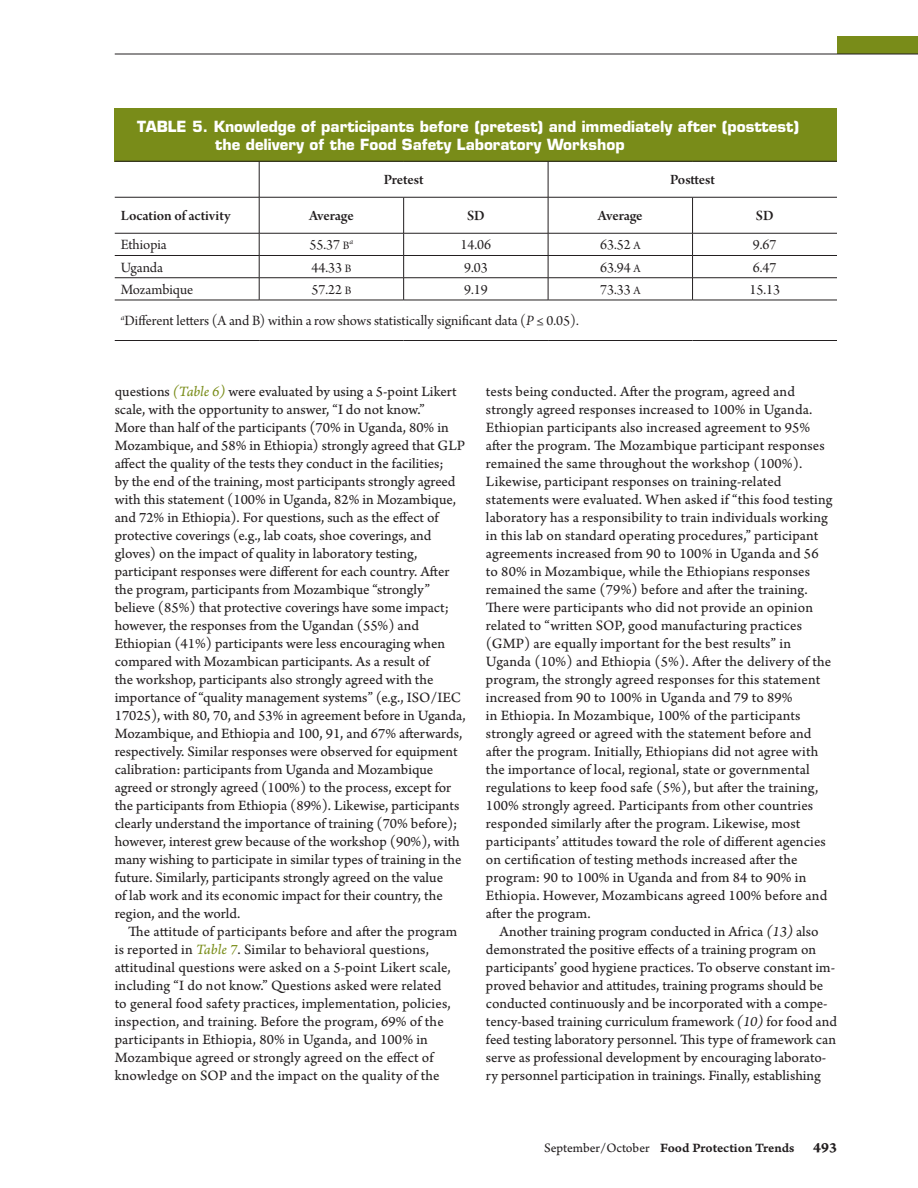
<style>
.page{position:relative;width:918px;height:1188px;background:#fff}
.page>*{position:absolute;margin:0;border:0;box-sizing:border-box;transform-origin:0 0}
.Body_Copy{font:15px/18px "Arno Pro Sm Text";color:#231f20}
.Table_Info{font:15px "Arno Pro Subhead";color:#231f20}
.Table_Title{font:700 15px/18px "Eurostile";color:#fff}
.Table_Info-2{font:15px "Arno Pro Smbd Subhead";letter-spacing:-.005em;color:#231f20}
.t1{font:13.5px "Arno Pro Smbd Caption";letter-spacing:-.005em;color:#231f20}
.s1{font-size:12px}
.s2{font-family:"Arno Pro Italic Subhead"}
.s3{font-family:"Arno Pro Italic Sm Text";color:#798c19}
.s4{font-family:"Arno Pro Italic Sm Text"}
.s5{font-family:"Arno Pro Sm Text"}
.s6{font-family:"Arno Pro Bold Caption";font-size:15px}
</style>
<div class="page">
<div style="left:115px;top:108px;width:722px;height:53px;background:#798c19"></div>
<hr style="left:115px;top:161px;width:144px;height:1px;background:#231f20">
<hr style="left:259px;top:161px;width:145px;height:1px;background:#231f20">
<hr style="left:259px;top:161px;width:1px;height:36px;background:#231f20">
<hr style="left:404px;top:161px;width:144px;height:1px;background:#231f20">
<hr style="left:548px;top:161px;width:145px;height:1px;background:#231f20">
<hr style="left:548px;top:161px;width:1px;height:36px;background:#231f20">
<hr style="left:693px;top:161px;width:144px;height:1px;background:#231f20">
<hr style="left:115px;top:197px;width:144px;height:1px;background:#231f20">
<hr style="left:259px;top:197px;width:145px;height:1px;background:#231f20">
<hr style="left:259px;top:197px;width:1px;height:36px;background:#231f20">
<hr style="left:404px;top:197px;width:144px;height:1px;background:#231f20">
<hr style="left:403px;top:197px;width:1px;height:36px;background:#231f20">
<hr style="left:548px;top:197px;width:145px;height:1px;background:#231f20">
<hr style="left:548px;top:197px;width:1px;height:36px;background:#231f20">
<hr style="left:693px;top:197px;width:144px;height:1px;background:#231f20">
<hr style="left:692px;top:197px;width:1px;height:36px;background:#231f20">
<hr style="left:115px;top:233px;width:144px;height:1px;background:#231f20">
<hr style="left:259px;top:233px;width:145px;height:1px;background:#231f20">
<hr style="left:404px;top:233px;width:144px;height:1px;background:#231f20">
<hr style="left:548px;top:233px;width:145px;height:1px;background:#231f20">
<hr style="left:693px;top:233px;width:144px;height:1px;background:#231f20">
<hr style="left:115px;top:255px;width:144px;height:1px;background:#231f20">
<hr style="left:259px;top:255px;width:145px;height:1px;background:#231f20">
<hr style="left:404px;top:255px;width:144px;height:1px;background:#231f20">
<hr style="left:548px;top:255px;width:145px;height:1px;background:#231f20">
<hr style="left:693px;top:255px;width:144px;height:1px;background:#231f20">
<hr style="left:115px;top:277px;width:144px;height:1px;background:#231f20">
<hr style="left:259px;top:277px;width:145px;height:1px;background:#231f20">
<svg style="left:259px;top:233px;width:1px;height:67px"></svg>
<hr style="left:404px;top:277px;width:144px;height:1px;background:#231f20">
<svg style="left:403px;top:233px;width:1px;height:67px"></svg>
<hr style="left:548px;top:277px;width:145px;height:1px;background:#231f20">
<svg style="left:548px;top:233px;width:1px;height:67px"></svg>
<hr style="left:693px;top:277px;width:144px;height:1px;background:#231f20">
<svg style="left:692px;top:233px;width:1px;height:67px"></svg>
<hr style="left:115px;top:300px;width:144px;height:1px;background:#231f20">
<hr style="left:259px;top:300px;width:145px;height:1px;background:#231f20">
<hr style="left:404px;top:300px;width:144px;height:1px;background:#231f20">
<hr style="left:548px;top:300px;width:145px;height:1px;background:#231f20">
<hr style="left:693px;top:300px;width:144px;height:1px;background:#231f20">
<hr style="left:115px;top:340px;width:144px;height:1px;background:#231f20">
<hr style="left:259px;top:340px;width:145px;height:1px;background:#231f20">
<hr style="left:404px;top:340px;width:144px;height:1px;background:#231f20">
<hr style="left:548px;top:340px;width:145px;height:1px;background:#231f20">
<hr style="left:693px;top:340px;width:144px;height:1px;background:#231f20">
<div style="left:837px;top:36px;width:81px;height:18px;background:#798c19"></div>
<hr style="left:115px;top:54px;width:803px;height:1px;background:#231f20">
<p class="Table_Title" style="left:215px;top:117px;width:585px;text-indent:-78px">TABLE 5. Knowledge of participants before (pretest) and immediately after (posttest) the delivery of the Food Safety Laboratory Workshop</p>
<p class="Table_Info-2" style="left:384px;top:171px;width:41px">Pretest</p>
<p class="Table_Info-2" style="left:670px;top:171px;width:46px">Posttest</p>
<p class="Table_Info-2" style="left:121px;top:207px;width:111px">Location of activity</p>
<p class="Table_Info-2" style="left:309px;top:207px;width:46px">Average</p>
<p class="Table_Info-2" style="left:467px;top:207px;width:19px">SD</p>
<p class="Table_Info-2" style="left:598px;top:207px;width:46px">Average</p>
<p class="Table_Info-2" style="left:756px;top:207px;width:19px">SD</p>
<p class="Table_Info" style="left:121px;top:237px;width:48px">Ethiopia</p>
<p class="Table_Info" style="left:310px;top:237px;width:45px">55.37 <span class="s1">B</span><sup>a</sup></p>
<p class="Table_Info" style="left:461px;top:237px;width:32px">14.06</p>
<p class="Table_Info" style="left:600px;top:237px;width:42px">63.52 <span class="s1">A</span></p>
<p class="Table_Info" style="left:753px;top:237px;width:25px">9.67</p>
<p class="Table_Info" style="left:121px;top:259px;width:44px">Uganda</p>
<p class="Table_Info" style="left:311px;top:259px;width:41px">44.33 <span class="s1">B</span></p>
<p class="Table_Info" style="left:464px;top:259px;width:25px">9.03</p>
<p class="Table_Info" style="left:600px;top:259px;width:42px">63.94 <span class="s1">A</span></p>
<p class="Table_Info" style="left:753px;top:259px;width:25px">6.47</p>
<p class="Table_Info" style="left:121px;top:281px;width:74px">Mozambique</p>
<p class="Table_Info" style="left:311px;top:281px;width:41px">57.22 <span class="s1">B</span></p>
<p class="Table_Info" style="left:464px;top:281px;width:25px">9.19</p>
<p class="Table_Info" style="left:600px;top:281px;width:42px">73.33 <span class="s1">A</span></p>
<p class="Table_Info" style="left:749px;top:281px;width:32px">15.13</p>
<p class="Table_Info" style="left:121px;top:312px;width:460px"><sup>a</sup>Different letters (A and B) within a row shows statistically significant data (<span class="s2">P</span> ≤ 0.05).</p>
<p class="Body_Copy" style="left:115px;top:383px;width:352px">questions <span class="s3">(Table 6)</span> were evaluated by using a 5-point Likert scale, with the opportunity to answer, “I do not know.”<br>More than half of the participants (70% in Uganda, 80% in Mozambique, and 58% in Ethiopia) strongly agreed that GLP affect the quality of the tests they conduct in the facilities;<br>by the end of the training, most participants strongly agreed with this statement (100% in Uganda, 82% in Mozambique, and 72% in Ethiopia). For questions, such as the effect of protective coverings (e.g., lab coats, shoe coverings, and gloves) on the impact of quality in laboratory testing, participant responses were different for each country. After the program, participants from Mozambique “strongly” believe (85%) that protective coverings have some impact; however, the responses from the Ugandan (55%) and Ethiopian (41%) participants were less encouraging when compared with Mozambican participants. As a result of<br>the workshop, participants also strongly agreed with the importance of “quality management systems” (e.g., ISO/IEC 17025), with 80, 70, and 53% in agreement before in Uganda, Mozambique, and Ethiopia and 100, 91, and 67% afterwards, respectively. Similar responses were observed for equipment calibration: participants from Uganda and Mozambique agreed or strongly agreed (100%) to the process, except for the participants from Ethiopia (89%). Likewise, participants clearly understand the importance of training (70% before); however, interest grew because of the workshop (90%), with many wishing to participate in similar types of training in the future. Similarly, participants strongly agreed on the value<br>of lab work and its economic impact for their country, the region, and the world.</p>
<p class="Body_Copy" style="left:115px;top:923px;width:344px;text-indent:14px">The attitude of participants before and after the program is reported in <span class="s3">Table 7</span>. Similar to behavioral questions, attitudinal questions were asked on a 5-point Likert scale, including “I do not know.” Questions asked were related to general food safety practices, implementation, policies, inspection, and training. Before the program, 69% of the participants in Ethiopia, 80% in Uganda, and 100% in Mozambique agreed or strongly agreed on the effect of knowledge on SOP and the impact on the quality of the</p>
<p class="Body_Copy" style="left:486px;top:383px;width:348px">tests being conducted. After the program, agreed and strongly agreed responses increased to 100% in Uganda.<br>Ethiopian participants also increased agreement to 95% after the program. The Mozambique participant responses remained the same throughout the workshop (100%).<br>Likewise, participant responses on training-related statements were evaluated. When asked if “this food testing laboratory has a responsibility to train individuals working in this lab on standard operating procedures,” participant agreements increased from 90 to 100% in Uganda and 56 to 80% in Mozambique, while the Ethiopians responses remained the same (79%) before and after the training.<br>There were participants who did not provide an opinion related to “written SOP, good manufacturing practices (GMP) are equally important for the best results” in Uganda (10%) and Ethiopia (5%). After the delivery of the program, the strongly agreed responses for this statement increased from 90 to 100% in Uganda and 79 to 89%<br>in Ethiopia. In Mozambique, 100% of the participants strongly agreed or agreed with the statement before and after the program. Initially, Ethiopians did not agree with the importance of local, regional, state or governmental regulations to keep food safe (5%), but after the training, 100% strongly agreed. Participants from other countries responded similarly after the program. Likewise, most participants’ attitudes toward the role of different agencies on certification of testing methods increased after the program: 90 to 100% in Uganda and from 84 to 90% in Ethiopia. However, Mozambicans agreed 100% before and after the program.</p>
<p class="Body_Copy" style="left:486px;top:923px;width:353px;text-indent:14px">Another training program conducted in Africa <span class="s4">(13)</span> also demonstrated the positive effects of a training program on participants’ good hygiene practices. To observe constant im&shy;proved behavior and attitudes, training programs should be conducted continuously and be incorporated with a compe&shy;tency-based training curriculum framework <span class="s4">(10)</span> for food and feed testing laboratory personnel. This type of framework can serve as professional development by encouraging laborato&shy;ry personnel participation in trainings. Finally, establishing</p>
<p class="t1" style="left:544px;top:1140px;width:294px"><span class="s5">September/October</span> Food Protection Trends <span class="s6">493</span></p>
</div>
